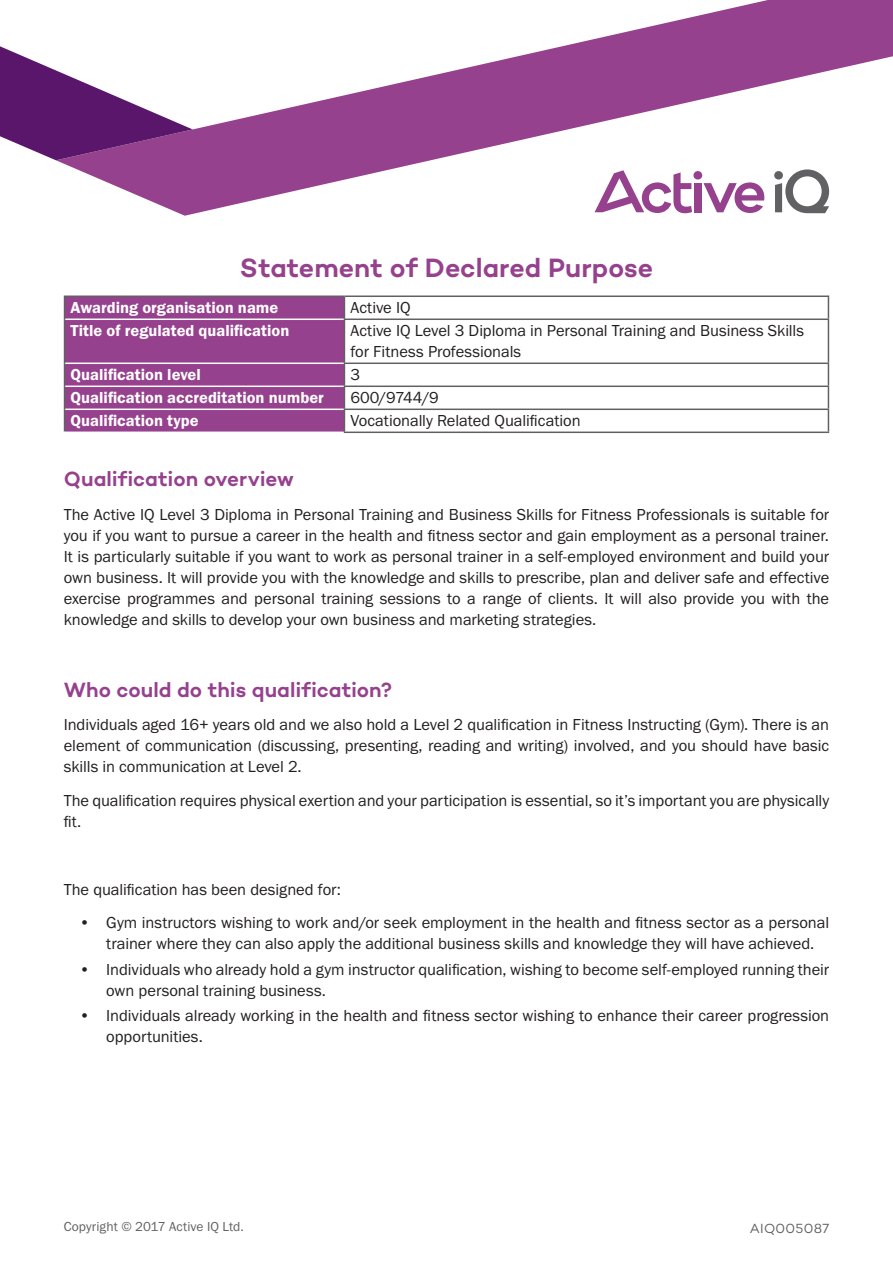
<style>
.page{position:relative;width:893px;height:1263px;background:#fff}
.page>*{position:absolute;margin:0;border:0;box-sizing:border-box;transform-origin:0 0}
.t1{font:600 27px "Campton";color:#96418e}
.t2{font:600 21px "Campton";color:#96418e}
.t3{font:16.5px/21px "Franklin Gothic URW Boo";letter-spacing:-.005em;color:#231f20}
.t4{font:16.5px "Franklin Gothic URW Dem";color:#fff}
.t5{font:13.5px "Franklin Gothic URW Boo";letter-spacing:.005em;color:#616164}
.t6{font:13.5px "Campton";letter-spacing:.02em;color:#616164}
</style>
<div class="page">
<hr style="left:344px;top:295px;width:485px;height:2px;background:#616164">
<svg style="left:828px;top:297px;width:1px;height:21px"></svg>
<hr style="left:344px;top:318px;width:485px;height:2px;background:#616164">
<hr style="left:828px;top:320px;width:1px;height:42px;background:#616164">
<hr style="left:344px;top:362px;width:485px;height:2px;background:#616164">
<hr style="left:344px;top:385px;width:485px;height:2px;background:#616164">
<hr style="left:344px;top:408px;width:485px;height:2px;background:#616164">
<svg style="left:828px;top:364px;width:1px;height:68px"></svg>
<hr style="left:344px;top:432px;width:485px;height:1px;background:#616164">
<hr style="left:64px;top:295px;width:280px;height:2px;background:#616164">
<div style="left:64px;top:296px;width:281px;height:136px;background:#96418e"></div>
<hr style="left:65px;top:318px;width:279px;height:2px;background:#fff">
<hr style="left:65px;top:362px;width:279px;height:2px;background:#fff">
<hr style="left:65px;top:385px;width:279px;height:2px;background:#fff">
<hr style="left:65px;top:408px;width:279px;height:2px;background:#fff">
<svg style="left:56px;top:0;width:837px;height:216px"></svg>
<svg style="left:0;top:39px;width:193px;height:121px"></svg>
<h1 class="t1" style="left:240px;top:250px;width:415px">Statement of Declared Purpose</h1>
<p class="t4" style="left:71px;top:298px;width:209px">Awarding organisation name</p>
<p class="t3" style="left:350px;top:297px;width:62px">Active IQ</p>
<p class="t4" style="left:71px;top:321px;width:220px">Title of regulated qualification</p>
<p class="t3" style="left:350px;top:320px;width:455px">Active IQ Level 3 Diploma in Personal Training and Business Skills for Fitness Professionals</p>
<p class="t4" style="left:71px;top:365px;width:132px">Qualification level</p>
<p class="t3" style="left:350px;top:364px;width:11px">3</p>
<p class="t4" style="left:71px;top:388px;width:255px">Qualification accreditation number</p>
<p class="t3" style="left:350px;top:387px;width:90px">600/9744/9</p>
<p class="t4" style="left:71px;top:411px;width:130px">Qualification type</p>
<p class="t3" style="left:350px;top:410px;width:232px">Vocationally Related Qualification</p>
<p class="t2" style="left:64px;top:465px;width:232px">Qualification overview</p>
<p class="t3" style="left:64px;top:503px;width:767px;text-align:justify">The Active IQ Level 3 Diploma in Personal Training and Business Skills for Fitness Professionals is suitable for you if you want to pursue a career in the health and fitness sector and gain employment as a personal trainer.<br>It is particularly suitable if you want to work as personal trainer in a self-employed environment and build your own business. It will provide you with the knowledge and skills to prescribe, plan and deliver safe and effective exercise programmes and personal training sessions to a range of clients. It will also provide you with the knowledge and skills to develop your own business and marketing strategies.</p>
<p class="t2" style="left:64px;top:676px;width:330px">Who could do this qualification?</p>
<p class="t3" style="left:64px;top:714px;width:767px;text-align:justify">Individuals aged 16+ years old and we also hold a Level 2 qualification in Fitness Instructing (Gym). There is an element of communication (discussing, presenting, reading and writing) involved, and you should have basic skills in communication at Level 2.</p>
<p class="t3" style="left:64px;top:790px;width:767px">The qualification requires physical exertion and your participation is essential, so it’s important you are physically fit.</p>
<p class="t3" style="left:64px;top:878px;width:279px">The qualification has been designed for:</p>
<p class="t3" style="left:106px;top:912px;width:724px;text-indent:-27px">• Gym instructors wishing to work and/or seek employment in the health and fitness sector as a personal trainer where they can also apply the additional business skills and knowledge they will have achieved.</p>
<p class="t3" style="left:106px;top:958px;width:724px;text-indent:-27px">• Individuals who already hold a gym instructor qualification, wishing to become self-employed running their own personal training business.</p>
<p class="t3" style="left:106px;top:1004px;width:724px;text-indent:-27px">• Individuals already working in the health and fitness sector wishing to enhance their career progression opportunities.</p>
<p class="t5" style="left:64px;top:1218px;width:182px">Copyright © 2017 Active IQ Ltd.</p>
<p class="t6" style="left:750px;top:1220px;width:81px">AIQ005087</p>
</div>
